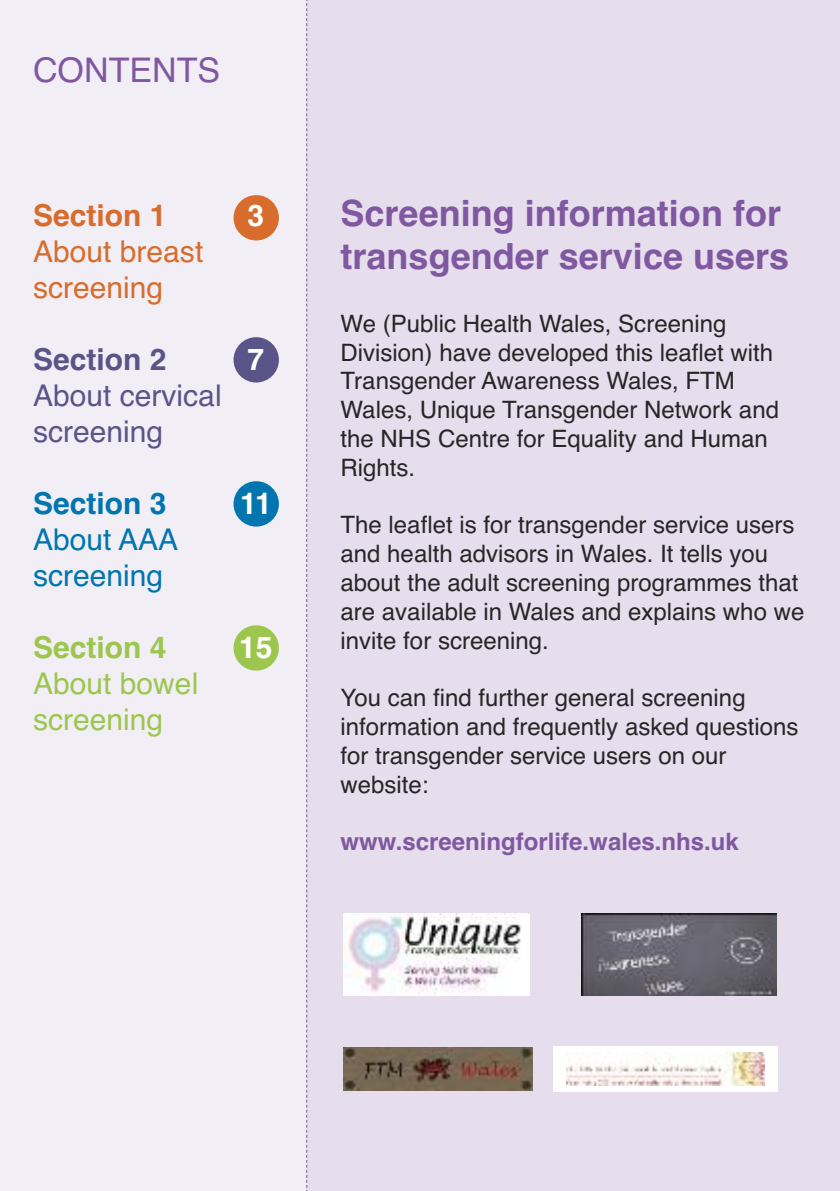
<style>
.page{position:relative;width:840px;height:1191px;background:#fff}
.page>*{position:absolute;margin:0;border:0;box-sizing:border-box;transform-origin:0 0}
.t1{font:700 36px/43.2px "Helvetica";color:#8058a1}
.t2{font:34px "Helvetica";color:#8058a1}
.t3{font:30px/36px "Helvetica";color:#5a5589}
.t4{font:30px/36px "Helvetica";color:#d76c2c}
.t5{font:30px/36px "Helvetica";color:#9dc64e}
.t6{font:30px/36px "Helvetica";color:#0075ae}
.t7{font:700 30px "Helvetica";color:#d76c2c}
.t8{font:700 30px "Helvetica";color:#5a5589}
.t9{font:700 30px "Helvetica";color:#0075ae}
.t10{font:700 30px "Helvetica";color:#9dc64e}
.t11{font:700 30px "Helvetica";color:#fff}
.t12{font:24px/28.8px "Helvetica";color:#272627}
.t13{font:700 24px "Helvetica";color:#8058a1}
</style>
<div class="page">
<div style="left:0;top:0;width:839px;height:1191px;background:#e6deec"></div>
<div style="left:0;top:0;width:306px;height:1191px;background:#f2eef6"></div>
<div style="left:233px;top:195px;width:46px;height:45px;background:#d76c2c;border-radius:50%"></div>
<div style="left:233px;top:337px;width:46px;height:45px;background:#5a5589;border-radius:50%"></div>
<div style="left:233px;top:481px;width:46px;height:45px;background:#0075ae;border-radius:50%"></div>
<div style="left:233px;top:625px;width:46px;height:45px;background:#9dc64e;border-radius:50%"></div>
<svg style="left:306px;top:0;width:1px;height:1191px"></svg>
<div style="left:343px;top:913px;width:186px;height:82px;background:#fff"></div>
<img style="left:343px;top:913px;width:178px;height:80px">
<img style="left:343px;top:1047px;width:188px;height:43px">
<div style="left:553px;top:1046px;width:224px;height:45px;background:#fff"></div>
<img style="left:566px;top:1052px;width:198px;height:33px">
<img style="left:581px;top:913px;width:195px;height:82px">
<h2 class="t2" style="left:33px;top:51px;width:189px">CONTENTS</h2>
<p class="t7" style="left:33px;top:198px;width:135px">Section 1</p>
<p class="t11" style="left:247px;top:198px;width:18px">3</p>
<p class="t4" style="left:33px;top:234px;width:172px">About breast screening</p>
<p class="t8" style="left:33px;top:342px;width:135px">Section 2</p>
<p class="t11" style="left:247px;top:342px;width:18px">7</p>
<p class="t3" style="left:33px;top:378px;width:190px">About cervical screening</p>
<p class="t9" style="left:33px;top:486px;width:135px">Section 3</p>
<p class="t11" style="left:240px;top:486px;width:33px">11</p>
<p class="t6" style="left:33px;top:522px;width:147px">About AAA screening</p>
<p class="t10" style="left:33px;top:630px;width:135px">Section 4</p>
<p class="t11" style="left:239px;top:630px;width:35px">15</p>
<p class="t5" style="left:33px;top:666px;width:167px">About bowel screening</p>
<h1 class="t1" style="left:340px;top:191px;width:450px">Screening information for transgender service users</h1>
<p class="t12" style="left:340px;top:309px;width:440px">We (Public Health Wales, Screening<br>Division) have developed this leaflet with<br>Transgender Awareness Wales, FTM<br>Wales, Unique Transgender Network and the NHS Centre for Equality and Human<br>Rights.</p>
<p class="t12" style="left:340px;top:511px;width:465px">The leaflet is for transgender service users and health advisors in Wales. It tells you about the adult screening programmes that are available in Wales and explains who we invite for screening.</p>
<p class="t12" style="left:340px;top:683px;width:459px">You can find further general screening information and frequently asked questions for transgender service users on our website:</p>
<p class="t13" style="left:340px;top:828px;width:399px">www.screeningforlife.wales.nhs.uk</p>
</div>
